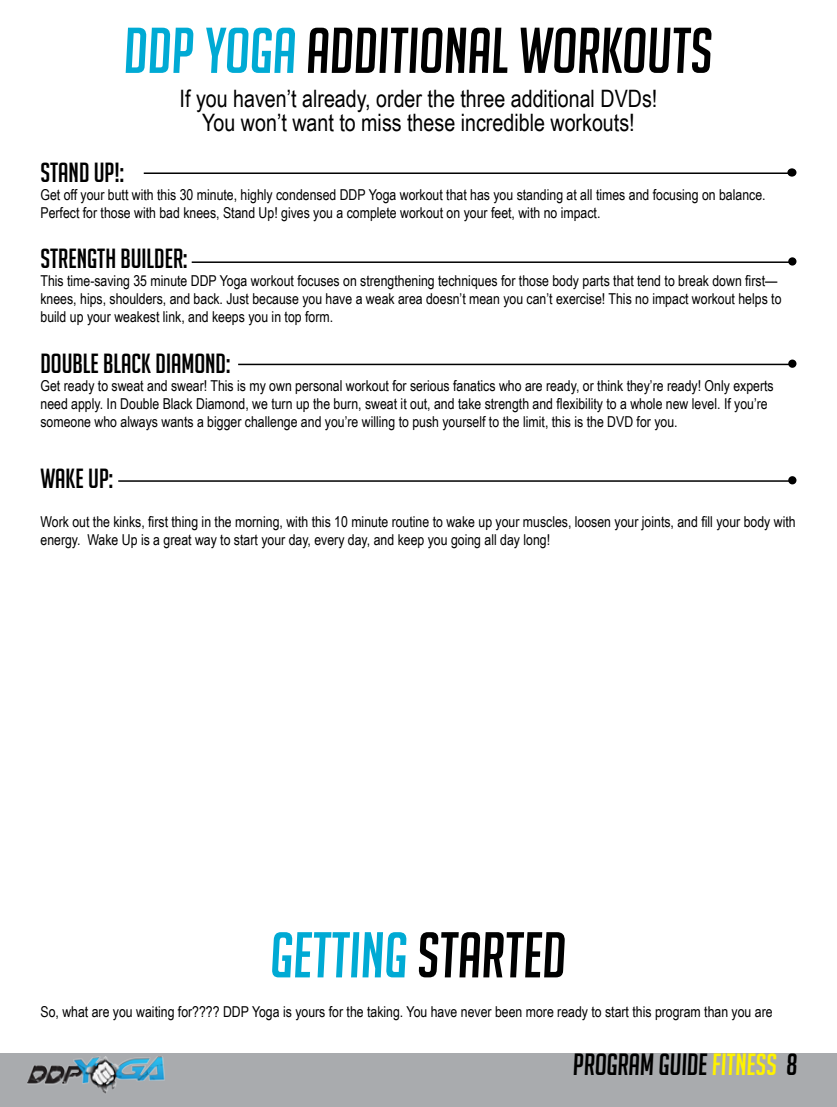
<style>
.page{position:relative;width:837px;height:1107px;background:#fff}
.page>*{position:absolute;margin:0;border:0;box-sizing:border-box;transform-origin:0 0}
.t1{font:italic 63px "Big Noodle Titling";color:#000}
.t2{font:italic 63px "Big Noodle Titling";color:#00aad4}
.t3{font:italic 30px "Big Noodle Titling";color:#000}
.t4{font:27px "Big Noodle Titling";color:#000}
.t5{font:24px/24px "Arial Narrow";color:#000;text-align:center}
.t6{font:15px/18px "Arial Narrow";color:#000}
.s1{color:#00aad4}
.s2{color:#000101}
.s3{color:#fff200}
</style>
<div class="page">
<div style="left:0;top:1053px;width:837px;height:54px;background:#a9abae"></div>
<img style="left:27px;top:1056px;width:138px;height:38px">
<hr style="left:144px;top:172px;width:650px;height:2px;background:#000">
<svg style="left:787px;top:168px;width:9px;height:9px"></svg>
<hr style="left:192px;top:261px;width:602px;height:2px;background:#000">
<div style="left:788px;top:257px;width:8px;height:9px;background:#000;border-radius:50%"></div>
<hr style="left:238px;top:364px;width:556px;height:1px;background:#000">
<div style="left:788px;top:360px;width:8px;height:8px;background:#000;border-radius:50%"></div>
<hr style="left:118px;top:480px;width:676px;height:2px;background:#000">
<div style="left:788px;top:476px;width:8px;height:8px;background:#000;border-radius:50%"></div>
<h1 class="t1" style="left:124px;top:17px;width:590px"><span class="s1">DDP YOGA</span> ADDITIONAL WORKOUTS</h1>
<h3 class="t5" style="left:180px;top:86px;width:479px">If you haven’t already, order the three additional DVDs!<br>You won’t want to miss these incredible workouts!</h3>
<h3 class="t4" style="left:40px;top:158px;width:85px">STAND UP!:</h3>
<p class="t6" style="left:40px;top:185px;width:727px">Get off your butt with this 30 minute, highly condensed DDP Yoga workout that has you standing at all times and focusing on balance.<br>Perfect for those with bad knees, Stand Up! gives you a complete workout on your feet, with no impact.</p>
<h3 class="t4" style="left:40px;top:244px;width:149px">STRENGTH BUILDER:</h3>
<p class="t6" style="left:40px;top:271px;width:743px">This time-saving 35 minute DDP Yoga workout focuses on strengthening techniques for those body parts that tend to break down first— knees, hips, shoulders, and back. Just because you have a weak area doesn’t mean you can’t exercise! This no impact workout helps to build up your weakest link, and keeps you in top form.</p>
<h3 class="t4" style="left:40px;top:348px;width:191px">DOUBLE BLACK DIAMOND:</h3>
<p class="t6" style="left:40px;top:376px;width:735px">Get ready to sweat and swear! This is my own personal workout for serious fanatics who are ready, or think they’re ready! Only experts need apply. In Double Black Diamond, we turn up the burn, sweat it out, and take strength and flexibility to a whole new level. If you’re someone who always wants a bigger challenge and you’re willing to push yourself to the limit, this is the DVD for you.</p>
<h3 class="t4" style="left:40px;top:464px;width:74px">WAKE UP:</h3>
<p class="t6" style="left:40px;top:513px;width:757px">Work out the kinks, first thing in the morning, with this 10 minute routine to wake up your muscles, loosen your joints, and fill your body with energy. Wake Up is a great way to start your day, every day, and keep you going all day long!</p>
<h1 class="t2" style="left:271px;top:921px;width:297px">GETTING <span class="s2">STARTED</span></h1>
<p class="t6" style="left:40px;top:1002px;width:734px">So, what are you waiting for???? DDP Yoga is yours for the taking. You have never been more ready to start this program than you are</p>
<h2 class="t3" style="left:573px;top:1049px;width:226px">PROGRAM GUIDE <span class="s3">FITNESS</span> 8</h2>
</div>
